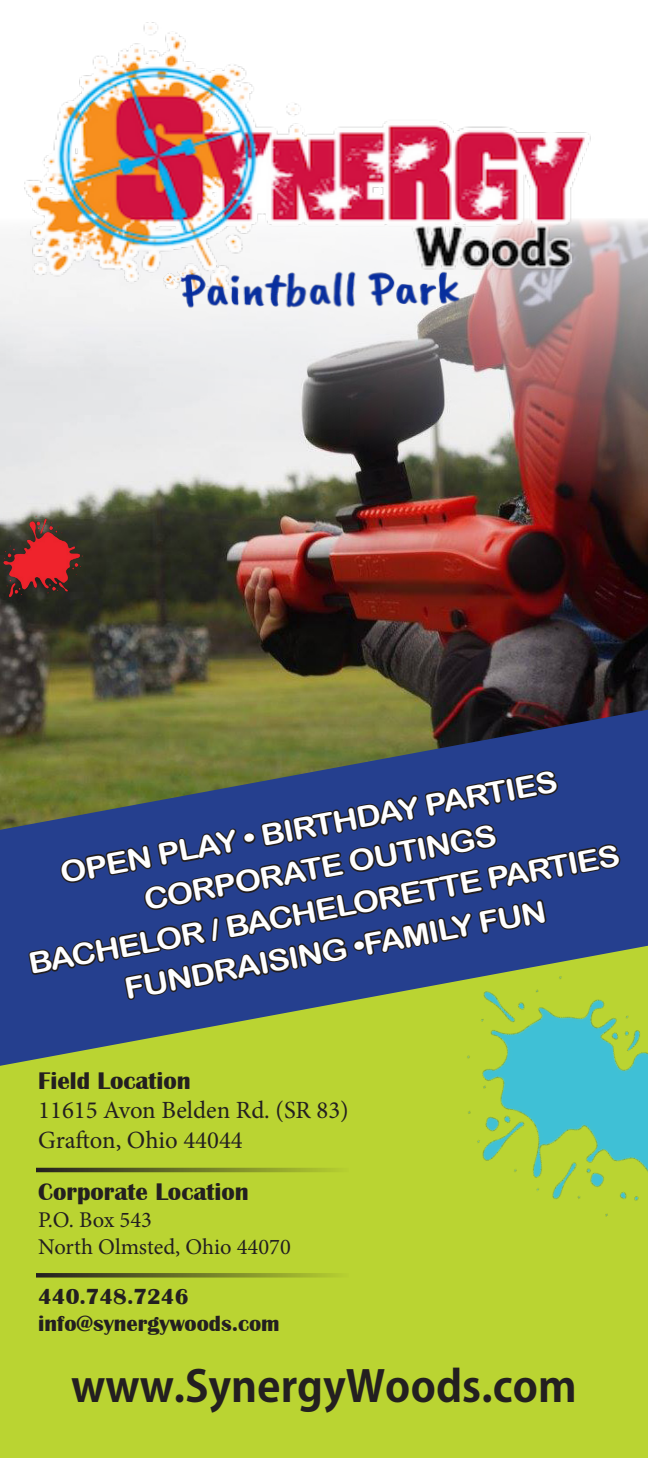
<style>
.page{position:relative;width:648px;height:1458px;background:#bad432}
.page>*{position:absolute;margin:0;border:0;box-sizing:border-box;transform-origin:0 0}
.t1{font:700 42.75px "Koz Go Pr 6 N";color:#231f20}
.t2{font:29.25px "Arial Rounded MT Bold";color:#fff;scale:1.13 1}
.t3{font:24.75px "Minion Pro";color:#231f20}
.t4{font:700 24.75px "Britannic";color:#231f20}
.t5{font:700 22.5px "Britannic";color:#231f20}
.t6{font:22.5px "Minion Pro";color:#231f20}
</style>
<div class="page">
<div style="left:0;top:0;width:648px;height:583px;background:#fff"></div>
<img style="left:0;top:256px;width:648px;height:454px">
<img style="left:17px;top:22px;width:631px;height:266px">
<img style="left:0;top:503px;width:94px;height:104px">
<svg style="left:0;top:710px;width:648px;height:356px"></svg>
<svg style="left:26px;top:768px;width:597px;height:240px;background:#2a3d70"></svg>
<img style="left:158px;top:269px;width:316px;height:61px">
<svg style="left:36px;top:1168px;width:300px;height:4px"></svg>
<svg style="left:36px;top:1273px;width:300px;height:5px"></svg>
<img style="left:394px;top:900px;width:254px;height:317px">
<p class="t2" style="left:57px;top:854px;width:448px;rotate:-10deg">OPEN PLAY • BIRTHDAY PARTIES</p>
<p class="t2" style="left:141px;top:882px;width:318px;rotate:-10deg">CORPORATE OUTINGS</p>
<p class="t2" style="left:26px;top:944px;width:533px;rotate:-10deg">BACHELOR / BACHELORETTE PARTIES</p>
<p class="t2" style="left:122px;top:970px;width:381px;rotate:-10deg">FUNDRAISING •FAMILY FUN</p>
<p class="t4" style="left:38px;top:1066px;width:154px">Field Location</p>
<p class="t3" style="left:38px;top:1094px;width:312px">11615 Avon Belden Rd. (SR 83)</p>
<p class="t3" style="left:38px;top:1124px;width:206px">Grafton, Ohio 44044</p>
<p class="t4" style="left:38px;top:1178px;width:212px">Corporate Location</p>
<p class="t6" style="left:38px;top:1205px;width:115px">P.O. Box 543</p>
<p class="t6" style="left:38px;top:1232px;width:254px">North Olmsted, Ohio 44070</p>
<p class="t5" style="left:38px;top:1284px;width:152px">440.748.7246</p>
<p class="t5" style="left:38px;top:1311px;width:243px">info@synergywoods.com</p>
<p class="t1" style="left:71px;top:1362px;width:507px">www.SynergyWoods.com</p>
</div>
